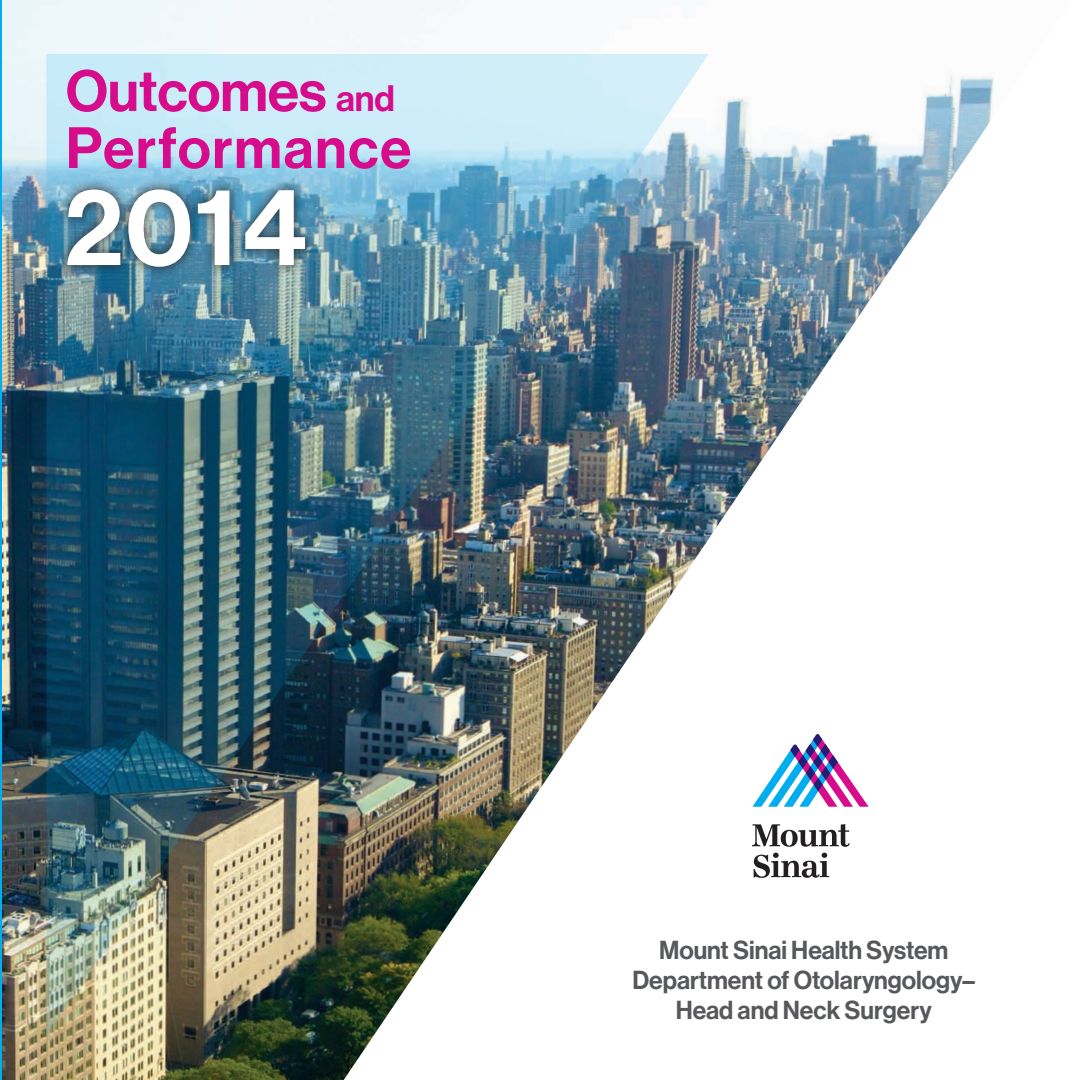
<style>
.page{position:relative;width:1080px;height:1080px;background:#fff}
.page>*{position:absolute;margin:0;border:0;box-sizing:border-box;transform-origin:0 0}
.t1{font:108px "N Haas Grotesk DS Std 65 Md";color:#fff}
.t2{font:57px/57px "N Haas Grotesk DS Std 65 Md";letter-spacing:.015em;color:#d70c8c}
.t3{font:25.5px/30px "N Haas Grotesk DS Std 65 Md";color:#57585a;text-align:center}
.s1{font-size:36px}
</style>
<div class="page">
<img style="left:1px;top:0;width:993px;height:1080px">
<img style="left:46px;top:54px;width:663px;height:982px">
<div style="left:54px;top:176px;width:261px;height:100px;background:#231f20;opacity:.75"></div>
<svg style="left:753px;top:734px;width:116px;height:73px"></svg>
<svg style="left:752px;top:824px;width:98px;height:23px"></svg>
<svg style="left:754px;top:853px;width:75px;height:25px"></svg>
<hr style="left:0;top:0;width:1px;height:1080px;background:#00aeef">
<h2 class="t2" style="left:66px;top:64px;width:347px">Outcomes <span class="s1">and<br></span>Performance</h2>
<h1 class="t1" style="left:64px;top:165px;width:244px">2014</h1>
<p class="t3" style="left:632px;top:936px;width:344px">Mount Sinai Health System<br>Department of Otolaryngology–<br>Head and Neck Surgery</p>
</div>
